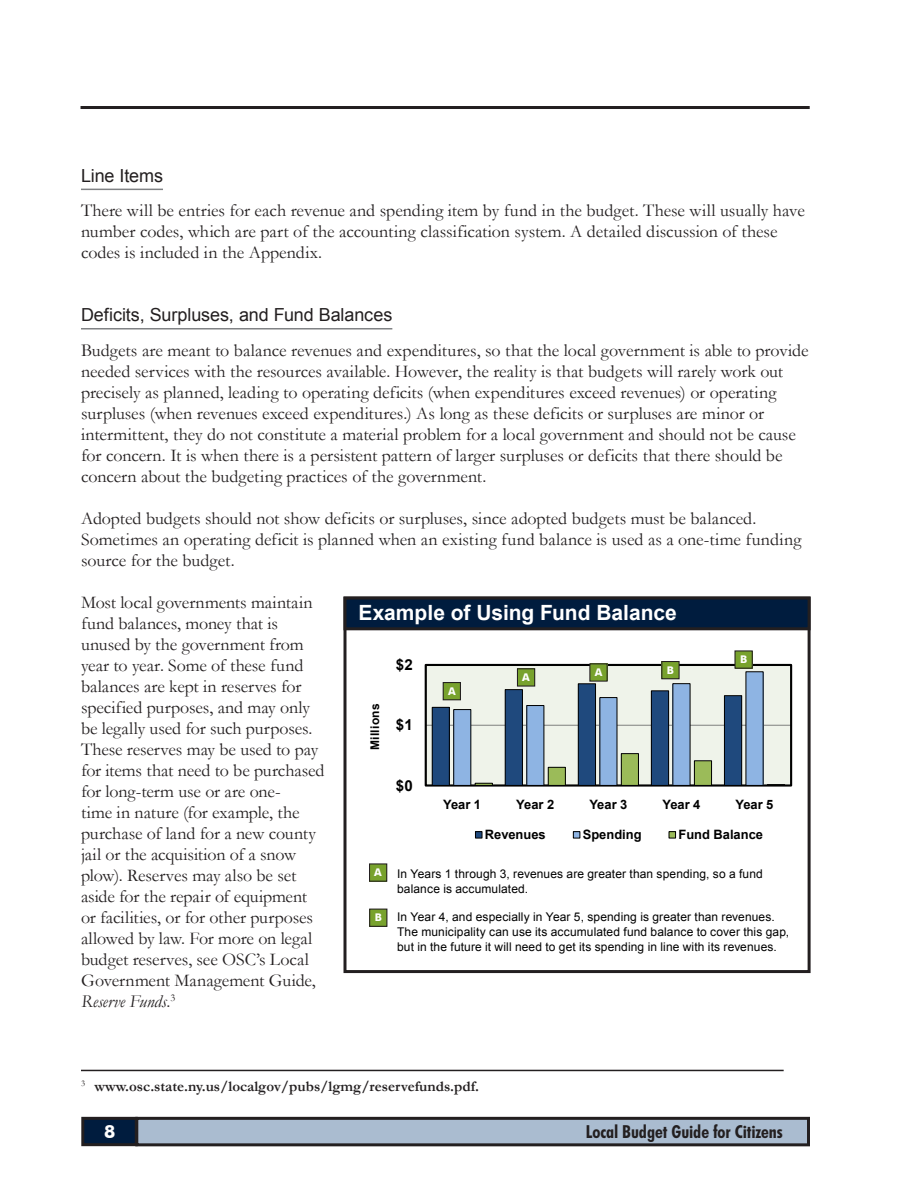
<style>
.page{position:relative;width:918px;height:1188px;background:#fff}
.page>*{position:absolute;margin:0;border:0;box-sizing:border-box;transform-origin:0 0}
.footnote{font:700 21px "Arial";color:#fff}
.AnnRep_Body_Text{font:18px/21px "Garamond";letter-spacing:-.005em;color:#231f20}
.Ann_Rep_subheadings{font:18px "Arial";letter-spacing:-.005em;color:#231f20}
.t1{font:700 condensed 18px "Futura BT";letter-spacing:-.005em;color:#231f20}
.t2{font:700 18px "Futura BT";color:#fff}
.t3{font:700 15.15px "Arial";color:#000}
.footnote-2{font:700 15px "Garamond";color:#231f20}
.t4{font:700 12.9px "Arial";color:#000}
.footnote-3{font:12px/15px "Arial";letter-spacing:.01em;color:#000}
.footnote-4{font:700 12px "Arial";letter-spacing:.015em;color:#000}
.footnote-5{font:700 10.65px "Futura BT";color:#fff}
.s1{font-style:italic}
</style>
<div class="page">
<hr style="left:81px;top:106px;width:729px;height:3px;background:#231f20">
<div style="left:83px;top:1118px;width:53px;height:27px;background:#001c3e"></div>
<div style="left:81px;top:1117px;width:57px;height:29px;border:3px solid #231f20"></div>
<div style="left:137px;top:1118px;width:671px;height:27px;background:#aabcd0"></div>
<div style="left:135px;top:1117px;width:675px;height:29px;border:3px solid #231f20"></div>
<hr style="left:81px;top:189px;width:82px;height:1px;background:#808285">
<hr style="left:81px;top:328px;width:311px;height:2px;background:#808285">
<div style="left:426px;top:665px;width:365px;height:120px;background:#eff3ea"></div>
<hr style="left:426px;top:725px;width:365px;height:1px;background:#7f7f7f">
<div style="left:425px;top:664px;width:367px;height:123px;border:2px solid #000"></div>
<div style="left:432px;top:707px;width:17px;height:78px;background:#1f497d"></div>
<div style="left:432px;top:707px;width:18px;height:79px;border:1px solid #000"></div>
<div style="left:505px;top:690px;width:17px;height:95px;background:#1f497d"></div>
<div style="left:505px;top:689px;width:18px;height:97px;border:1px solid #000"></div>
<div style="left:578px;top:684px;width:18px;height:101px;background:#1f497d"></div>
<div style="left:578px;top:683px;width:18px;height:103px;border:1px solid #000"></div>
<div style="left:651px;top:691px;width:18px;height:94px;background:#1f497d"></div>
<div style="left:651px;top:690px;width:18px;height:96px;border:1px solid #000"></div>
<div style="left:724px;top:696px;width:18px;height:89px;background:#1f497d"></div>
<div style="left:724px;top:695px;width:18px;height:91px;border:1px solid #000"></div>
<div style="left:454px;top:710px;width:17px;height:75px;background:#8eb4e3"></div>
<div style="left:453px;top:709px;width:18px;height:77px;border:1px solid #000"></div>
<div style="left:527px;top:706px;width:17px;height:79px;background:#8eb4e3"></div>
<div style="left:600px;top:698px;width:17px;height:87px;background:#8eb4e3"></div>
<div style="left:673px;top:684px;width:17px;height:101px;background:#8eb4e3"></div>
<div style="left:746px;top:672px;width:17px;height:113px;background:#8eb4e3"></div>
<div style="left:475px;top:783px;width:18px;height:3px;border:1px solid #000"></div>
<div style="left:548px;top:767px;width:17px;height:18px;background:#9bbb59"></div>
<div style="left:548px;top:767px;width:18px;height:19px;border:1px solid #000"></div>
<div style="left:621px;top:754px;width:17px;height:31px;background:#9bbb59"></div>
<div style="left:621px;top:753px;width:18px;height:33px;border:1px solid #000"></div>
<div style="left:694px;top:761px;width:18px;height:24px;background:#9bbb59"></div>
<div style="left:694px;top:760px;width:18px;height:26px;border:1px solid #000"></div>
<svg style="left:767px;top:784px;width:18px;height:1px"></svg>
<hr style="left:425px;top:665px;width:1px;height:120px;background:#000">
<hr style="left:426px;top:785px;width:365px;height:1px;background:#000">
<div style="left:475px;top:832px;width:7px;height:6px;background:#1f497d"></div>
<div style="left:475px;top:831px;width:8px;height:8px;border:1px solid #000"></div>
<div style="left:573px;top:832px;width:7px;height:6px;background:#8eb4e3"></div>
<div style="left:573px;top:831px;width:7px;height:8px;border:1px solid #000"></div>
<div style="left:669px;top:832px;width:7px;height:6px;background:#9bbb59"></div>
<div style="left:669px;top:831px;width:7px;height:8px;border:1px solid #000"></div>
<div style="left:344px;top:597px;width:467px;height:376px;border:3px solid #231f20"></div>
<div style="left:345px;top:598px;width:464px;height:31px;background:#001c3e"></div>
<div style="left:344px;top:597px;width:467px;height:33px;border:3px solid #231f20"></div>
<div style="left:443px;top:683px;width:17px;height:17px;background:#78a22d"></div>
<div style="left:443px;top:682px;width:18px;height:18px;border:1px solid #231f20"></div>
<div style="left:517px;top:669px;width:18px;height:17px;background:#78a22d"></div>
<div style="left:517px;top:668px;width:18px;height:19px;border:1px solid #231f20"></div>
<div style="left:590px;top:664px;width:17px;height:17px;background:#78a22d"></div>
<div style="left:589px;top:663px;width:19px;height:19px;border:1px solid #231f20"></div>
<div style="left:662px;top:662px;width:17px;height:17px;background:#78a22d"></div>
<div style="left:661px;top:661px;width:19px;height:18px;border:1px solid #231f20"></div>
<div style="left:735px;top:651px;width:17px;height:17px;background:#78a22d"></div>
<div style="left:734px;top:650px;width:19px;height:19px;border:1px solid #231f20"></div>
<div style="left:370px;top:864px;width:17px;height:17px;background:#78a22d"></div>
<div style="left:369px;top:863px;width:18px;height:19px;border:1px solid #231f20"></div>
<div style="left:370px;top:909px;width:17px;height:17px;background:#78a22d"></div>
<div style="left:369px;top:909px;width:18px;height:18px;border:1px solid #231f20"></div>
<hr style="left:81px;top:1070px;width:703px;height:1px;background:#231f20">
<p class="Ann_Rep_subheadings" style="left:81px;top:164px;width:84px">Line Items</p>
<p class="AnnRep_Body_Text" style="left:81px;top:200px;width:725px">There will be entries for each revenue and spending item by fund in the budget. These will usually have number codes, which are part of the accounting classification system. A detailed discussion of these codes is included in the Appendix.</p>
<p class="Ann_Rep_subheadings" style="left:81px;top:303px;width:313px">Deficits, Surpluses, and Fund Balances</p>
<p class="AnnRep_Body_Text" style="left:81px;top:339px;width:729px">Budgets are meant to balance revenues and expenditures, so that the local government is able to provide needed services with the resources available. However, the reality is that budgets will rarely work out precisely as planned, leading to operating deficits (when expenditures exceed revenues) or operating surpluses (when revenues exceed expenditures.) As long as these deficits or surpluses are minor or intermittent, they do not constitute a material problem for a local government and should not be cause for concern. It is when there is a persistent pattern of larger surpluses or deficits that there should be concern about the budgeting practices of the government.</p>
<p class="AnnRep_Body_Text" style="left:81px;top:507px;width:722px">Adopted budgets should not show deficits or surpluses, since adopted budgets must be balanced.<br>Sometimes an operating deficit is planned when an existing fund balance is used as a one-time funding source for the budget.</p>
<p class="AnnRep_Body_Text" style="left:81px;top:591px;width:245px">Most local governments maintain fund balances, money that is unused by the government from year to year. Some of these fund balances are kept in reserves for specified purposes, and may only be legally used for such purposes.<br>These reserves may be used to pay for items that need to be purchased for long-term use or are one-<br>time in nature (for example, the purchase of land for a new county jail or the acquisition of a snow plow). Reserves may also be set aside for the repair of equipment or facilities, or for other purposes allowed by law. For more on legal budget reserves, see OSC’s Local<br>Government Management Guide,<br><span class="s1">Reserve Funds</span>.<sup>3</sup></p>
<p class="footnote" style="left:358px;top:599px;width:320px">Example of Using Fund Balance</p>
<p class="footnote-5" style="left:740px;top:653px;width:9px">B</p>
<p class="t3" style="left:396px;top:655px;width:18px">$2</p>
<p class="footnote-5" style="left:595px;top:666px;width:9px">A</p>
<p class="footnote-5" style="left:667px;top:663px;width:9px">B</p>
<p class="footnote-5" style="left:522px;top:671px;width:9px">A</p>
<p class="footnote-5" style="left:448px;top:684px;width:9px">A</p>
<p class="footnote-4" style="left:367px;top:750px;width:47px;rotate:-90deg">Millions</p>
<p class="t3" style="left:396px;top:715px;width:18px">$1</p>
<p class="t3" style="left:396px;top:775px;width:18px">$0</p>
<p class="t4" style="left:443px;top:796px;width:39px">Year 1</p>
<p class="t4" style="left:516px;top:796px;width:39px">Year 2</p>
<p class="t4" style="left:589px;top:796px;width:39px">Year 3</p>
<p class="t4" style="left:662px;top:796px;width:39px">Year 4</p>
<p class="t4" style="left:736px;top:796px;width:39px">Year 5</p>
<p class="t4" style="left:485px;top:826px;width:62px">Revenues</p>
<p class="t4" style="left:583px;top:826px;width:60px">Spending</p>
<p class="t4" style="left:678px;top:826px;width:86px">Fund Balance</p>
<p class="footnote-5" style="left:374px;top:866px;width:9px">A</p>
<p class="footnote-5" style="left:375px;top:911px;width:9px">B</p>
<p class="footnote-3" style="left:397px;top:866px;width:367px">In Years 1 through 3, revenues are greater than spending, so a fund balance is accumulated.</p>
<p class="footnote-3" style="left:397px;top:910px;width:394px">In Year 4, and especially in Year 5, spending is greater than revenues.<br>The municipality can use its accumulated fund balance to cover this gap, but in the future it will need to get its spending in line with its revenues.</p>
<p class="footnote-2" style="left:81px;top:1077px;width:400px"><sup>3</sup> www.osc.state.ny.us/localgov/pubs/lgmg/reservefunds.pdf.</p>
<p class="t2" style="left:104px;top:1120px;width:13px">8</p>
<p class="t1" style="left:586px;top:1121px;width:199px">Local Budget Guide for Citizens</p>
</div>
